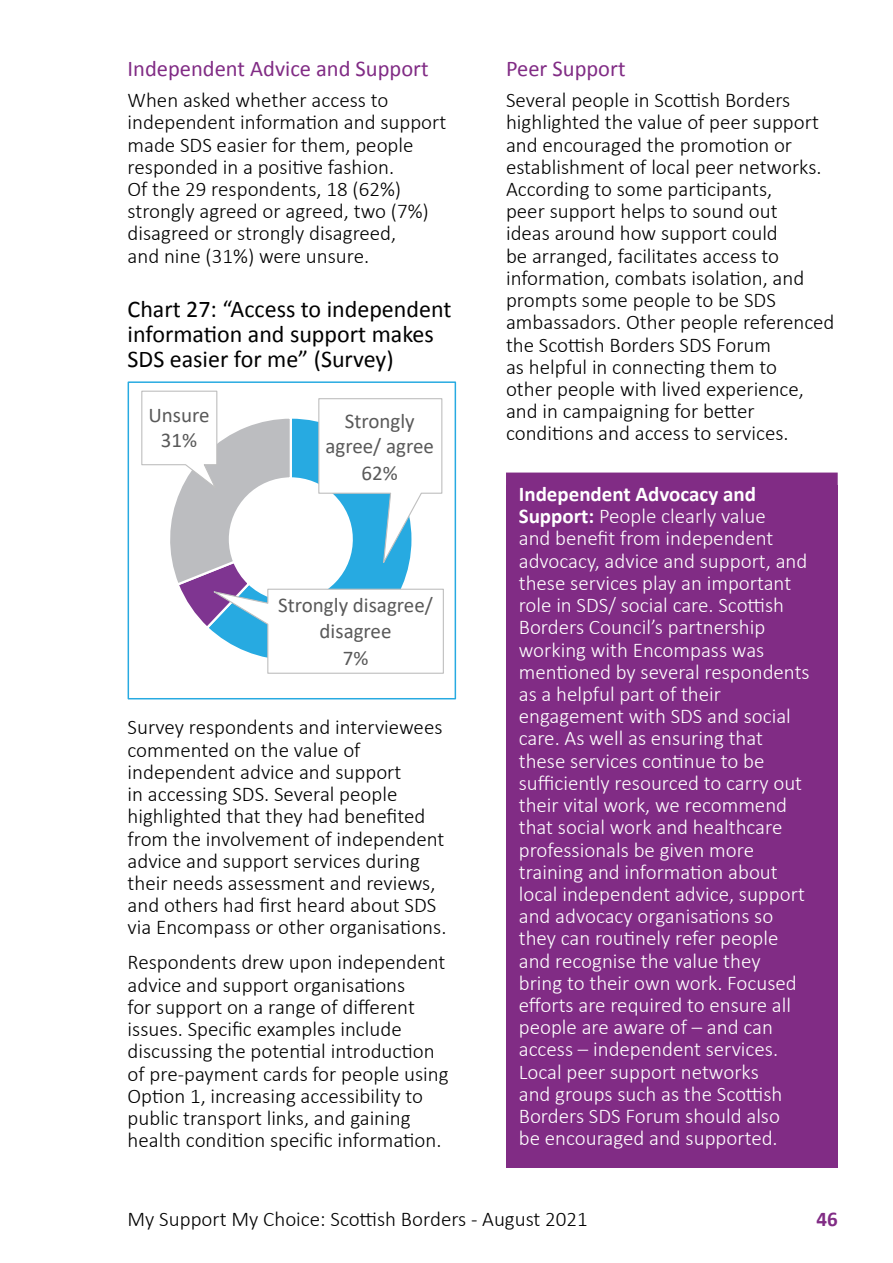
<style>
.page{position:relative;width:893px;height:1263px;background:#fff}
.page>*{position:absolute;margin:0;border:0;box-sizing:border-box;transform-origin:0 0}
.t1{font:24px/25.3px "Calibri";color:#000}
.t2{font:22.5px "Calibri";color:#812c85}
.t3{font:300 21px/22.2px "Calibri";color:#000}
.t4{font:300 21px/22.2px "Calibri";color:#fff}
.t5{font:21px/26.2px "Calibri";color:#595959;text-align:center}
.t6{font:700 21px "Calibri";color:#812c85}
.s1{font-weight:700}
</style>
<div class="page">
<svg style="left:141px;top:390px;width:303px;height:284px"></svg>
<div style="left:128px;top:381px;width:328px;height:318px;border:2px solid #27aae1"></div>
<div style="left:506px;top:485px;width:332px;height:683px;background:#812c85"></div>
<div style="left:506px;top:472px;width:332px;height:29px;background:#812c85"></div>
<p class="t2" style="left:128px;top:55px;width:303px">Independent Advice and Support</p>
<p class="t3" style="left:128px;top:88px;width:320px">When asked whether access to independent information and support made SDS easier for them, people responded in a positive fashion.<br>Of the 29 respondents, 18 (62%) strongly agreed or agreed, two (7%) disagreed or strongly disagreed,<br>and nine (31%) were unsure.</p>
<p class="t1" style="left:128px;top:296px;width:325px">Chart 27: “Access to independent information and support makes<br>SDS easier for me” (Survey)</p>
<p class="t5" style="left:148px;top:402px;width:63px;line-height:25.5px">Unsure<br>31%</p>
<p class="t5" style="left:325px;top:407px;width:110px">Strongly agree/ agree<br>62%</p>
<p class="t5" style="left:278px;top:592px;width:156px">Strongly disagree/ disagree<br>7%</p>
<p class="t3" style="left:128px;top:715px;width:320px">Survey respondents and interviewees commented on the value of independent advice and support<br>in accessing SDS. Several people highlighted that they had benefited from the involvement of independent advice and support services during their needs assessment and reviews, and others had first heard about SDS via Encompass or other organisations.</p>
<p class="t3" style="left:128px;top:950px;width:323px">Respondents drew upon independent advice and support organisations<br>for support on a range of different issues. Specific examples include discussing the potential introduction of pre-payment cards for people using Option 1, increasing accessibility to public transport links, and gaining health condition specific information.</p>
<p class="t2" style="left:506px;top:55px;width:121px">Peer Support</p>
<p class="t3" style="left:506px;top:88px;width:330px">Several people in Scottish Borders highlighted the value of peer support and encouraged the promotion or establishment of local peer networks.<br>According to some participants,<br>peer support helps to sound out<br>ideas around how support could<br>be arranged, facilitates access to information, combats isolation, and prompts some people to be SDS ambassadors. Other people referenced the Scottish Borders SDS Forum<br>as helpful in connecting them to<br>other people with lived experience, and in campaigning for better conditions and access to services.</p>
<p class="t4" style="left:519px;top:482px;width:292px"><span class="s1">Independent Advocacy and<br>Support:</span> People clearly value<br>and benefit from independent advocacy, advice and support, and these services play an important role in SDS/ social care. Scottish<br>Borders Council’s partnership working with Encompass was mentioned by several respondents as a helpful part of their engagement with SDS and social care. As well as ensuring that these services continue to be sufficiently resourced to carry out their vital work, we recommend that social work and healthcare professionals be given more training and information about local independent advice, support and advocacy organisations so they can routinely refer people and recognise the value they<br>bring to their own work. Focused efforts are required to ensure all people are aware of – and can access – independent services.<br>Local peer support networks<br>and groups such as the Scottish<br>Borders SDS Forum should also<br>be encouraged and supported.</p>
<p class="t3" style="left:128px;top:1207px;width:462px">My Support My Choice: Scottish Borders - August 2021</p>
<p class="t6" style="left:816px;top:1206px;width:23px">46</p>
</div>
